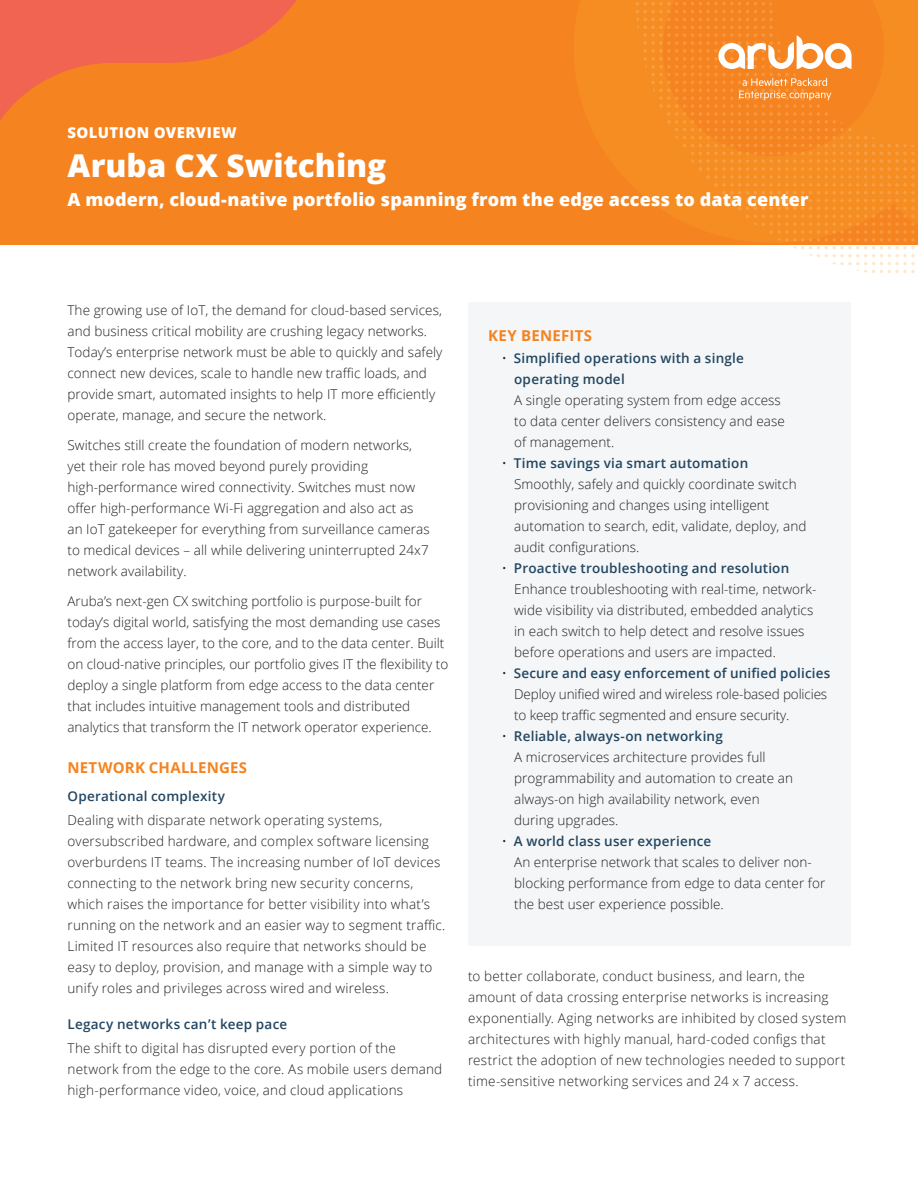
<style>
.page{position:relative;width:918px;height:1188px;background:#fff}
.page>*{position:absolute;margin:0;border:0;box-sizing:border-box;transform-origin:0 0}
.t1{font:800 31.5px "Open Sans";color:#fff}
.t2{font:800 18px "Open Sans";letter-spacing:.005em;color:#fff}
.t3{font:700 15px "Open Sans";letter-spacing:.015em;color:#f58320}
.t4{font:800 15px "Open Sans";letter-spacing:.025em;color:#fff}
.t5{font:300 13.5px/21px "Open Sans";letter-spacing:.005em;color:#231f20}
.t6{font:600 13.5px/21px "Open Sans";letter-spacing:.015em;color:#234661}
.s1{font-weight:300;color:#231f20}
.s2{font-weight:600;color:#234661}
</style>
<div class="page">
<div style="left:0;top:0;width:918px;height:244px;background:#f58320"></div>
<svg style="left:0;top:0;width:297px;height:121px"></svg>
<svg style="left:636px;top:2px;width:279px;height:271px"></svg>
<div style="left:468px;top:302px;width:382px;height:644px;background:#f4f6f7"></div>
<p class="t4" style="left:67px;top:121px;width:171px">SOLUTION OVERVIEW</p>
<h1 class="t1" style="left:68px;top:141px;width:320px">Aruba CX Switching</h1>
<h2 class="t2" style="left:68px;top:186px;width:743px">A modern, cloud-native portfolio spanning from the edge access to data center</h2>
<p class="t5" style="left:68px;top:299px;width:376px">The growing use of IoT, the demand for cloud-based services, and business critical mobility are crushing legacy networks.<br>Today’s enterprise network must be able to quickly and safely connect new devices, scale to handle new traffic loads, and provide smart, automated insights to help IT more efficiently operate, manage, and secure the network.</p>
<p class="t5" style="left:68px;top:434px;width:364px">Switches still create the foundation of modern networks, yet their role has moved beyond purely providing high-performance wired connectivity. Switches must now offer high-performance Wi-Fi aggregation and also act as an IoT gatekeeper for everything from surveillance cameras to medical devices – all while delivering uninterrupted 24x7 network availability.</p>
<p class="t5" style="left:68px;top:590px;width:382px">Aruba’s next-gen CX switching portfolio is purpose-built for today’s digital world, satisfying the most demanding use cases from the access layer, to the core, and to the data center. Built on cloud-native principles, our portfolio gives IT the flexibility to deploy a single platform from edge access to the data center that includes intuitive management tools and distributed analytics that transform the IT network operator experience.</p>
<p class="t3" style="left:68px;top:757px;width:181px">NETWORK CHALLENGES</p>
<p class="t6" style="left:68px;top:785px;width:159px">Operational complexity</p>
<p class="t5" style="left:68px;top:809px;width:379px">Dealing with disparate network operating systems, oversubscribed hardware, and complex software licensing overburdens IT teams. The increasing number of IoT devices connecting to the network bring new security concerns, which raises the importance for better visibility into what’s running on the network and an easier way to segment traffic.<br>Limited IT resources also require that networks should be easy to deploy, provision, and manage with a simple way to unify roles and privileges across wired and wireless.</p>
<p class="t6" style="left:68px;top:1013px;width:221px">Legacy networks can’t keep pace</p>
<p class="t5" style="left:68px;top:1037px;width:376px">The shift to digital has disrupted every portion of the network from the edge to the core. As mobile users demand high-performance video, voice, and cloud applications</p>
<p class="t3" style="left:488px;top:325px;width:105px">KEY BENEFITS</p>
<p class="t6" style="left:514px;top:347px;width:231px;text-indent:-12px"><span class="s1">•</span> Simplified operations with a single operating model</p>
<p class="t5" style="left:514px;top:389px;width:272px">A single operating system from edge access to data center delivers consistency and ease of management.</p>
<p class="t5" style="left:514px;top:452px;width:294px;text-indent:-12px">• <span class="s2">Time savings via smart automation </span>Smoothly, safely and quickly coordinate switch provisioning and changes using intelligent automation to search, edit, validate, deploy, and audit configurations.</p>
<p class="t5" style="left:514px;top:557px;width:304px;text-indent:-12px">• <span class="s2">Proactive troubleshooting and resolution </span>Enhance troubleshooting with real-time, network&shy;wide visibility via distributed, embedded analytics in each switch to help detect and resolve issues before operations and users are impacted.</p>
<p class="t5" style="left:514px;top:662px;width:318px;text-indent:-12px">• <span class="s2">Secure and easy enforcement of unified policies<br></span>Deploy unified wired and wireless role-based policies to keep traffic segmented and ensure security.</p>
<p class="t5" style="left:514px;top:725px;width:280px;text-indent:-12px">• <span class="s2">Reliable, always-on networking<br></span>A microservices architecture provides full programmability and automation to create an always-on high availability network, even during upgrades.</p>
<p class="t5" style="left:514px;top:830px;width:313px;text-indent:-12px">• <span class="s2">A world class user experience<br></span>An enterprise network that scales to deliver non&shy;blocking performance from edge to data center for the best user experience possible.</p>
<p class="t5" style="left:468px;top:965px;width:380px">to better collaborate, conduct business, and learn, the amount of data crossing enterprise networks is increasing exponentially. Aging networks are inhibited by closed system architectures with highly manual, hard-coded configs that restrict the adoption of new technologies needed to support time-sensitive networking services and 24 x 7 access.</p>
</div>
